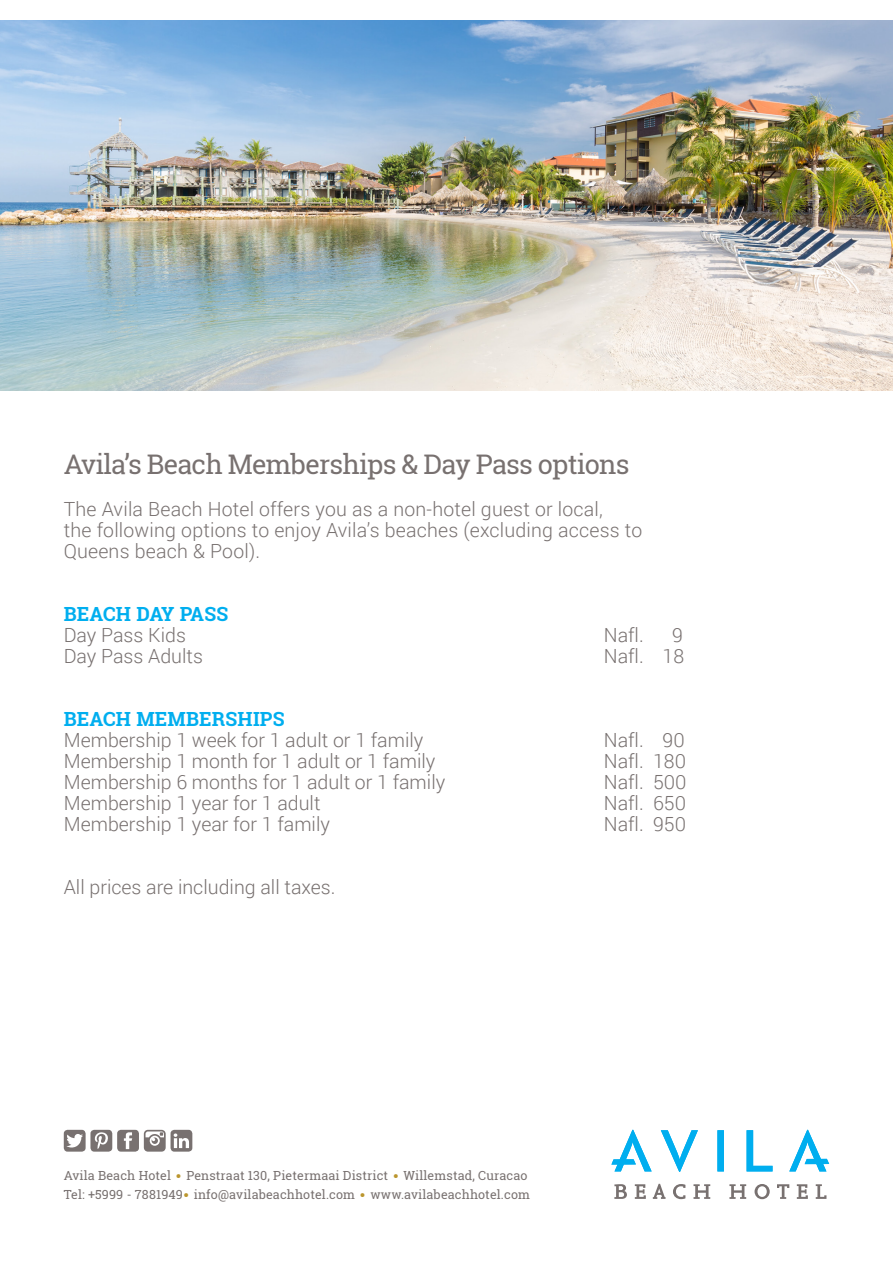
<style>
.page{position:relative;width:893px;height:1263px;background:#fff}
.page>*{position:absolute;margin:0;border:0;box-sizing:border-box;transform-origin:0 0}
.t1{font:27px "Roboto Slab";letter-spacing:-.03em;color:#787170}
.t2{font:300 19.5px/21px "Roboto";color:#787170}
.t3{font:700 19.5px "Roboto Slab";letter-spacing:.01em;color:#00aeef}
.t4{font:12.6px/19.5px "Roboto Slab";letter-spacing:.01em;color:#787170}
.s1{font-family:"Calibri";color:#bb962e}
</style>
<div class="page">
<svg style="left:614px;top:1184px;width:212px;height:15px"></svg>
<svg style="left:611px;top:1130px;width:218px;height:42px"></svg>
<svg style="left:64px;top:1130px;width:128px;height:21px"></svg>
<img style="left:0;top:21px;width:893px;height:370px">
<h1 class="t1" style="left:64px;top:446px;width:567px">Avila’s Beach Memberships &amp; Day Pass options</h1>
<p class="t2" style="left:64px;top:498px;width:580px">The Avila Beach Hotel offers you as a non-hotel guest or local,<br>the following options to enjoy Avila’s beaches (excluding access to<br>Queens beach &amp; Pool).</p>
<p class="t3" style="left:64px;top:601px;width:166px">BEACH DAY PASS</p>
<p class="t2" style="left:64px;top:624px;width:124px">Day Pass Kids</p>
<p class="t2" style="left:604px;top:624px;width:41px">Nafl.</p>
<p class="t2" style="left:672px;top:624px;width:12px">9</p>
<p class="t2" style="left:64px;top:645px;width:141px">Day Pass Adults</p>
<p class="t2" style="left:604px;top:645px;width:82px">Nafl. 18</p>
<p class="t3" style="left:64px;top:706px;width:222px">BEACH MEMBERSHIPS</p>
<p class="t2" style="left:64px;top:729px;width:361px">Membership 1 week for 1 adult or 1 family</p>
<p class="t2" style="left:604px;top:729px;width:82px">Nafl. 90</p>
<p class="t2" style="left:64px;top:750px;width:373px">Membership 1 month for 1 adult or 1 family</p>
<p class="t2" style="left:604px;top:750px;width:84px">Nafl. 180</p>
<p class="t2" style="left:64px;top:771px;width:383px">Membership 6 months for 1 adult or 1 family</p>
<p class="t2" style="left:604px;top:771px;width:84px">Nafl. 500</p>
<p class="t2" style="left:64px;top:792px;width:258px">Membership 1 year for 1 adult</p>
<p class="t2" style="left:604px;top:792px;width:84px">Nafl. 650</p>
<p class="t2" style="left:64px;top:813px;width:268px">Membership 1 year for 1 family</p>
<p class="t2" style="left:604px;top:813px;width:84px">Nafl. 950</p>
<p class="t2" style="left:64px;top:876px;width:273px">All prices are including all taxes.</p>
<p class="t4" style="left:64px;top:1165px;width:468px">Avila Beach Hotel <span class="s1">•</span> Penstraat 130, Pietermaai District <span class="s1">•</span> Willemstad, Curacao<br>Tel: +5999 - 7881949<span class="s1">•</span> info@avilabeachhotel.com <span class="s1">•</span> www.avilabeachhotel.com</p>
</div>
